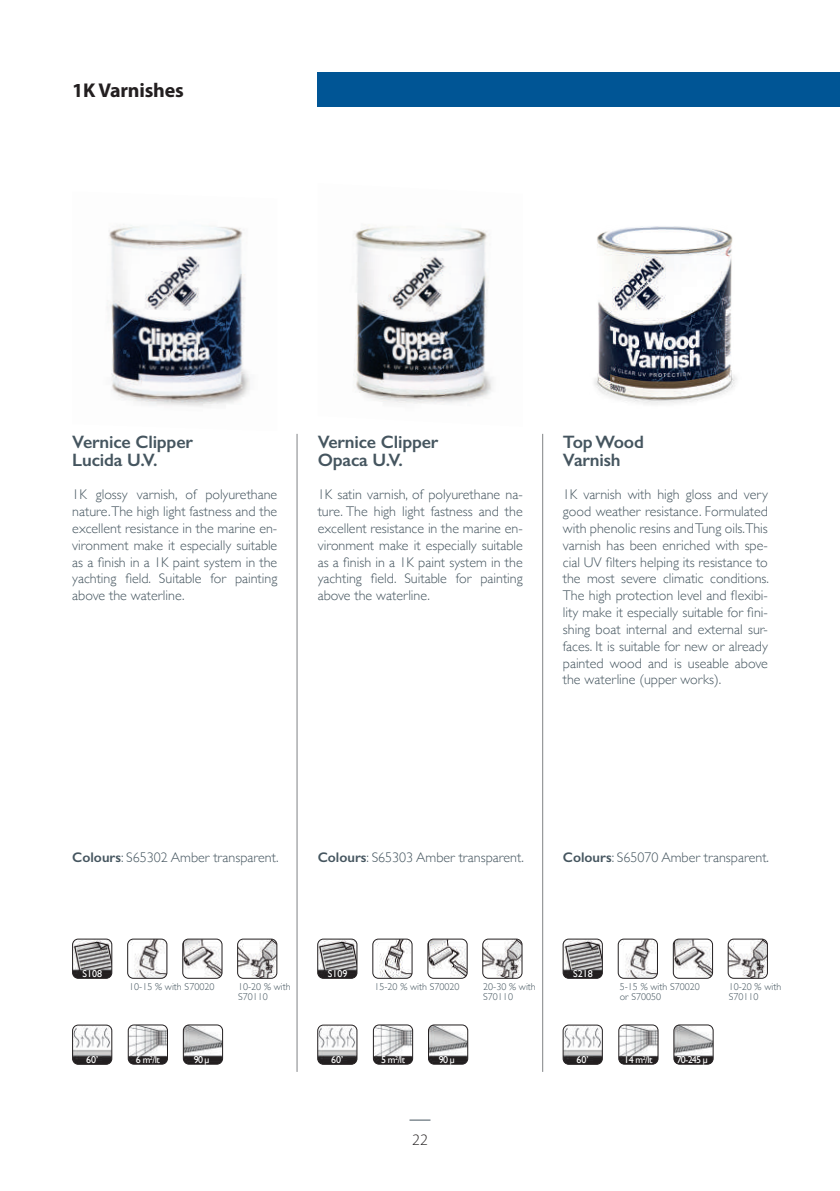
<style>
.page{position:relative;width:840px;height:1191px;background:#fff}
.page>*{position:absolute;margin:0;border:0;box-sizing:border-box;transform-origin:0 0}
.t1{font:700 20px "Myriad Pro";letter-spacing:-.01em;color:#231f20}
.t2{font:600 18px/18px "Gill Sans";letter-spacing:-.01em;color:#45555f}
.t3{font:300 16px "Myriad Pro";color:#231f20}
.t4{font:300 14px/16.8px "Gill Sans";color:#45555f;text-align:justify}
.t5{font:300 10px/10px "Gill Sans";color:#45555f}
.t6{font:10px "Gill Sans";color:#fff}
.s1{font-weight:600}
</style>
<div class="page">
<svg style="left:409px;top:1119px;width:21px;height:1px"></svg>
<div style="left:317px;top:72px;width:522px;height:34px;background:#005595"></div>
<img style="left:594px;top:226px;width:143px;height:179px">
<img style="left:353px;top:224px;width:140px;height:180px">
<img style="left:107px;top:224px;width:143px;height:183px">
<hr style="left:296px;top:434px;width:1px;height:637px;background:#808285">
<hr style="left:542px;top:434px;width:1px;height:637px;background:#808285">
<img style="left:72px;top:939px;width:40px;height:39px">
<div style="left:72px;top:939px;width:40px;height:39px;border:1px solid #231f20;border-radius:6px"></div>
<img style="left:317px;top:939px;width:40px;height:39px">
<div style="left:317px;top:939px;width:40px;height:39px;border:1px solid #231f20;border-radius:6px"></div>
<img style="left:563px;top:939px;width:39px;height:39px">
<div style="left:562px;top:939px;width:40px;height:39px;border:1px solid #231f20;border-radius:6px"></div>
<img style="left:128px;top:939px;width:39px;height:39px">
<div style="left:127px;top:939px;width:40px;height:39px;border:1px solid #231f20;border-radius:6px"></div>
<img style="left:373px;top:939px;width:39px;height:39px">
<div style="left:372px;top:939px;width:40px;height:39px;border:1px solid #231f20;border-radius:6px"></div>
<img style="left:618px;top:939px;width:39px;height:39px">
<div style="left:617px;top:939px;width:40px;height:39px;border:1px solid #231f20;border-radius:6px"></div>
<img style="left:183px;top:939px;width:39px;height:39px">
<div style="left:182px;top:939px;width:40px;height:39px;border:1px solid #231f20;border-radius:6px"></div>
<img style="left:428px;top:939px;width:39px;height:39px">
<div style="left:427px;top:939px;width:40px;height:39px;border:1px solid #231f20;border-radius:6px"></div>
<img style="left:674px;top:939px;width:38px;height:39px">
<div style="left:672px;top:939px;width:40px;height:39px;border:1px solid #231f20;border-radius:6px"></div>
<img style="left:237px;top:939px;width:40px;height:39px">
<div style="left:237px;top:939px;width:40px;height:39px;border:1px solid #231f20;border-radius:6px"></div>
<img style="left:483px;top:939px;width:38px;height:39px">
<div style="left:482px;top:939px;width:40px;height:39px;border:1px solid #231f20;border-radius:6px"></div>
<img style="left:728px;top:939px;width:39px;height:39px">
<div style="left:727px;top:939px;width:40px;height:39px;border:1px solid #231f20;border-radius:6px"></div>
<img style="left:128px;top:1026px;width:39px;height:38px">
<div style="left:128px;top:1024px;width:40px;height:40px;border:1px solid #231f20;border-radius:6px"></div>
<img style="left:373px;top:1025px;width:39px;height:39px">
<div style="left:373px;top:1024px;width:39px;height:40px;border:1px solid #231f20;border-radius:6px"></div>
<img style="left:619px;top:1025px;width:38px;height:39px">
<div style="left:618px;top:1024px;width:40px;height:40px;border:1px solid #231f20;border-radius:6px"></div>
<img style="left:183px;top:1026px;width:39px;height:38px">
<div style="left:183px;top:1024px;width:40px;height:40px;border:1px solid #231f20;border-radius:6px"></div>
<img style="left:428px;top:1025px;width:39px;height:39px">
<div style="left:428px;top:1024px;width:39px;height:40px;border:1px solid #231f20;border-radius:6px"></div>
<img style="left:674px;top:1025px;width:38px;height:39px">
<div style="left:673px;top:1024px;width:40px;height:40px;border:1px solid #231f20;border-radius:6px"></div>
<img style="left:72px;top:1026px;width:40px;height:38px">
<div style="left:72px;top:1024px;width:40px;height:40px;border:1px solid #231f20;border-radius:6px"></div>
<img style="left:317px;top:1026px;width:40px;height:38px">
<div style="left:317px;top:1024px;width:40px;height:40px;border:1px solid #231f20;border-radius:6px"></div>
<img style="left:563px;top:1025px;width:39px;height:39px">
<div style="left:562px;top:1024px;width:40px;height:40px;border:1px solid #231f20;border-radius:6px"></div>
<h1 class="t1" style="left:72px;top:77px;width:113px">1K Varnishes</h1>
<p class="t2" style="left:72px;top:433px;width:122px">Vernice Clipper<br>Lucida U.V.</p>
<p class="t4" style="left:72px;top:486px;width:206px">1K glossy varnish, of polyurethane nature. The high light fastness and the excellent resistance in the marine en&shy;vironment make it especially suitable as a finish in a 1K paint system in the yachting field. Suitable for painting above the waterline.</p>
<p class="t2" style="left:317px;top:433px;width:122px">Vernice Clipper<br>Opaca U.V.</p>
<p class="t4" style="left:317px;top:486px;width:206px">1K satin varnish, of polyurethane na&shy;ture. The high light fastness and the excellent resistance in the marine en&shy;vironment make it especially suitable as a finish in a 1K paint system in the yachting field. Suitable for painting above the waterline.</p>
<p class="t2" style="left:562px;top:433px;width:82px">Top Wood<br>Varnish</p>
<p class="t4" style="left:562px;top:486px;width:207px">1K varnish with high gloss and very good weather resistance. Formulated with phenolic resins and Tung oils.This varnish has been enriched with spe&shy;cial UV filters helping its resistance to the most severe climatic conditions.<br>The high protection level and flexibi&shy;lity make it especially suitable for fini&shy;shing boat internal and external sur&shy;faces. It is suitable for new or already painted wood and is useable above the waterline (upper works).</p>
<p class="t4" style="left:72px;top:848px;width:207px"><span class="s1">Colours</span>: S65302 Amber transparent.</p>
<p class="t4" style="left:317px;top:848px;width:207px"><span class="s1">Colours</span>: S65303 Amber transparent.</p>
<p class="t4" style="left:562px;top:848px;width:207px"><span class="s1">Colours</span>: S65070 Amber transparent.</p>
<p class="t6" style="left:83px;top:968px;width:21px">S108</p>
<p class="t6" style="left:327px;top:968px;width:21px">S109</p>
<p class="t6" style="left:573px;top:968px;width:21px">S218</p>
<p class="t5" style="left:129px;top:981px;width:87px">10-15 % with S70020</p>
<p class="t5" style="left:374px;top:981px;width:87px">15-20 % with S70020</p>
<p class="t5" style="left:619px;top:981px;width:82px">5-15 % with S70020 or S70050</p>
<p class="t5" style="left:238px;top:981px;width:54px">10-20 % with<br>S70110</p>
<p class="t5" style="left:483px;top:981px;width:54px">20-30 % with<br>S70110</p>
<p class="t5" style="left:728px;top:981px;width:54px">10-20 % with<br>S70110</p>
<p class="t6" style="left:86px;top:1054px;width:14px">60’</p>
<p class="t6" style="left:136px;top:1054px;width:25px">6 m<sup>2</sup>/lt</p>
<p class="t6" style="left:331px;top:1054px;width:14px">60’</p>
<p class="t6" style="left:576px;top:1054px;width:14px">60’</p>
<p class="t6" style="left:381px;top:1054px;width:25px">5 m<sup>2</sup>/lt</p>
<p class="t6" style="left:623px;top:1054px;width:30px">14 m<sup>2</sup>/lt</p>
<p class="t6" style="left:194px;top:1054px;width:18px">90 µ</p>
<p class="t6" style="left:438px;top:1054px;width:18px">90 µ</p>
<p class="t6" style="left:676px;top:1054px;width:33px">70-245 µ</p>
<p class="t3" style="left:412px;top:1130px;width:17px">22</p>
</div>
